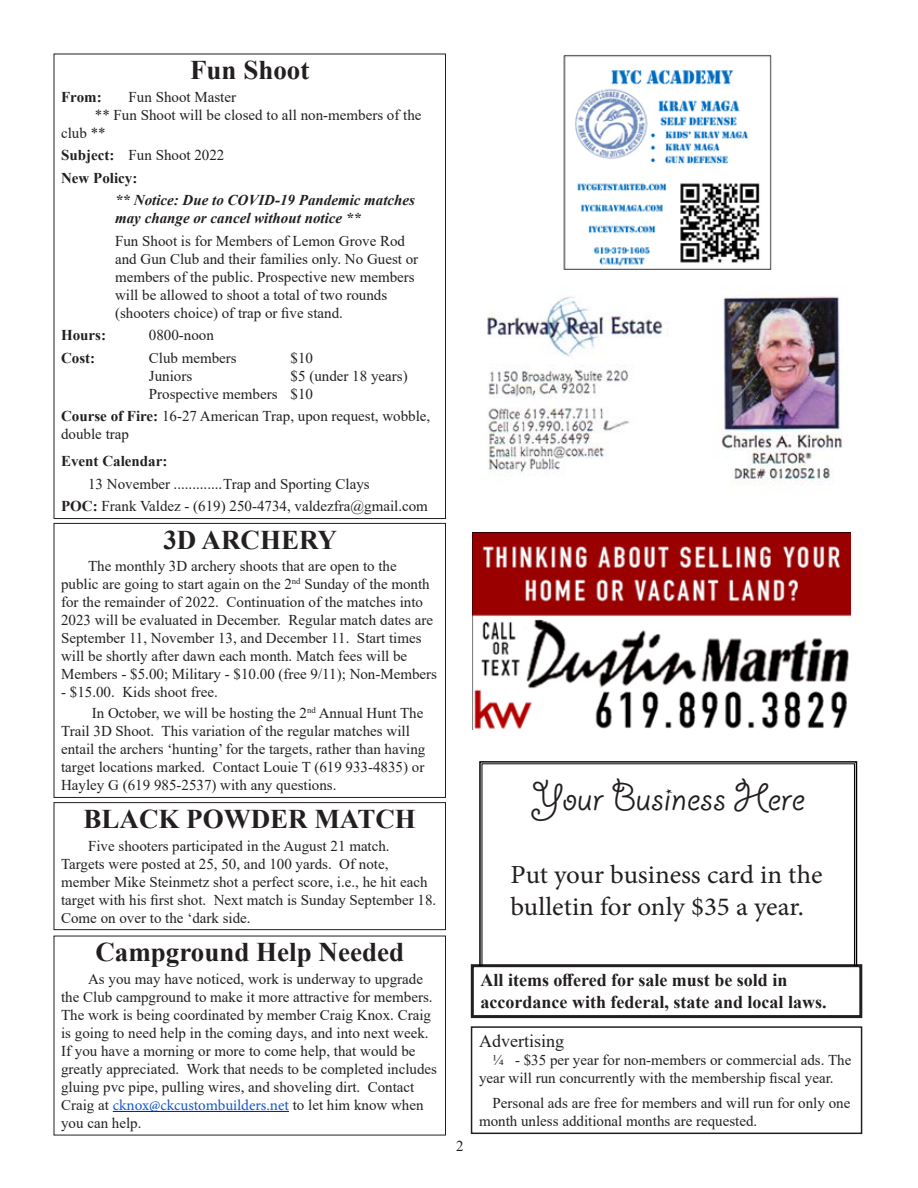
<style>
.page{position:relative;width:918px;height:1188px;background:#fff}
.page>*{position:absolute;margin:0;border:0;box-sizing:border-box;transform-origin:0 0}
.t1{font:43.5px "Giddyup Std";color:#231f20;scale:1.04 1}
.t2{font:700 27px "Times New Roman";color:#231f20}
.t3{font:26.1px/31.3px "Minion Pro";color:#231f20;scale:1.04 1}
.t4{font:700 18px/21.6px "Times New Roman";color:#231f20}
.t5{font:18px "Times New Roman";color:#231f20}
.t6{font:15px/18px "Times New Roman";color:#231f20}
.t7{font:italic 700 15px/18px "Times New Roman";color:#231f20}
.t8{font:700 15px/22.5px "Times New Roman";color:#231f20}
.t9{font:15px "Minion Pro";letter-spacing:-.005em;color:#15c}
.s1{font-weight:400}
.s2{font-weight:700}
.s3{font-family:"Times New Roman";color:#231f20}
</style>
<div class="page">
<div style="left:471px;top:964px;width:391px;height:54px;border:3px solid #231f20"></div>
<div style="left:471px;top:1026px;width:391px;height:108px;border:2px solid #231f20"></div>
<img style="left:487px;top:296px;width:355px;height:189px">
<img style="left:472px;top:533px;width:378px;height:196px">
<svg style="left:479px;top:761px;width:378px;height:204px;background:#4f4f4f"></svg>
<svg style="left:482px;top:764px;width:373px;height:201px"></svg>
<img style="left:563px;top:54px;width:209px;height:216px">
<div style="left:54px;top:523px;width:392px;height:275px;border:1px solid #231f20"></div>
<div style="left:54px;top:802px;width:392px;height:128px;border:1px solid #231f20"></div>
<hr style="left:113px;top:1111px;width:176px;height:1px;background:#00f">
<h2 class="t2" style="left:190px;top:51px;width:121px">Fun Shoot</h2>
<p class="t8" style="left:61px;top:85px;width:42px">From:</p>
<p class="t6" style="left:129px;top:87px;width:109px">Fun Shoot Master</p>
<p class="t6" style="left:95px;top:105px;width:328px">** Fun Shoot will be closed to all non-members of the</p>
<p class="t6" style="left:61px;top:123px;width:46px">club **</p>
<p class="t8" style="left:61px;top:144px;width:165px">Subject: <span class="s1">Fun Shoot 2022<br></span>New Policy:</p>
<p class="t7" style="left:115px;top:191px;width:301px">** Notice: Due to COVID-19 Pandemic matches may change or cancel without notice **</p>
<p class="t6" style="left:115px;top:231px;width:305px">Fun Shoot is for Members of Lemon Grove Rod and Gun Club and their families only. No Guest or members of the public. Prospective new members will be allowed to shoot a total of two rounds (shooters choice) of trap or five stand.</p>
<p class="t8" style="left:61px;top:324px;width:46px">Hours:</p>
<p class="t6" style="left:149px;top:326px;width:66px">0800-noon</p>
<p class="t8" style="left:61px;top:346px;width:36px">Cost:</p>
<p class="t6" style="left:149px;top:348px;width:89px">Club members</p>
<p class="t6" style="left:291px;top:348px;width:24px">$10</p>
<p class="t6" style="left:149px;top:366px;width:45px">Juniors</p>
<p class="t6" style="left:149px;top:366px;width:260px;text-indent:142px">$5 (under 18 years)<br>Prospective members $10</p>
<p class="t6" style="left:61px;top:407px;width:371px"><span class="s2">Course of Fire:</span> 16-27 American Trap, upon request, wobble, double trap</p>
<p class="t8" style="left:61px;top:450px;width:108px">Event Calendar:</p>
<p class="t6" style="left:61px;top:472px;width:368px;line-height:22.5px;text-indent:27px">13 November .............Trap and Sporting Clays<br><span class="s2">POC:</span> Frank Valdez - (619) 250-4734, valdezfra@gmail.com</p>
<h2 class="t2" style="left:163px;top:520px;width:175px">3D ARCHERY</h2>
<p class="t6" style="left:61px;top:557px;width:378px;text-indent:27px">The monthly 3D archery shoots that are open to the public are going to start again on the 2<sup>nd</sup> Sunday of the month for the remainder of 2022. Continuation of the matches into 2023 will be evaluated in December. Regular match dates are September 11, November 13, and December 11. Start times will be shortly after dawn each month. Match fees will be Members - $5.00; Military - $10.00 (free 9/11); Non-Members</p>
<p class="t6" style="left:92px;top:681px;width:333px;line-height:21px;text-indent:-31px">- $15.00. Kids shoot free.<br>In October, we will be hosting the 2<sup>nd</sup> Annual Hunt The</p>
<p class="t6" style="left:61px;top:722px;width:366px">Trail 3D Shoot. This variation of the regular matches will entail the archers ‘hunting’ for the targets, rather than having target locations marked. Contact Louie T (619 933-4835) or Hayley G (619 985-2537) with any questions.</p>
<h2 class="t2" style="left:83px;top:800px;width:334px">BLACK POWDER MATCH</h2>
<p class="t6" style="left:61px;top:836px;width:377px;text-indent:27px">Five shooters participated in the August 21 match.<br>Targets were posted at 25, 50, and 100 yards. Of note, member Mike Steinmetz shot a perfect score, i.e., he hit each target with his first shot. Next match is Sunday September 18.<br>Come on over to the ‘dark side.</p>
<h2 class="t2" style="left:95px;top:933px;width:310px">Campground Help Needed</h2>
<p class="t6" style="left:61px;top:969px;width:377px;text-indent:27px">As you may have noticed, work is underway to upgrade the Club campground to make it more attractive for members.<br>The work is being coordinated by member Craig Knox. Craig is going to need help in the coming days, and into next week.<br>If you have a morning or more to come help, that would be greatly appreciated. Work that needs to be completed includes gluing pvc pipe, pulling wires, and shoveling dirt. Contact</p>
<p class="t9" style="left:61px;top:1095px;width:364px"><span class="s3">Craig at</span> cknox@ckcustombuilders.net <span class="s3">to let him know when</span></p>
<p class="t6" style="left:61px;top:1113px;width:82px">you can help.</p>
<h1 class="t1" style="left:532px;top:774px;width:264px">Your Business Here</h1>
<h3 class="t3" style="left:511px;top:859px;width:301px">Put your business card in the bulletin for only $35 a year.</h3>
<p class="t6" style="left:456px;top:1137px;width:9px">2</p>
<p class="t4" style="left:481px;top:969px;width:347px">All items offered for sale must be sold in accordance with federal, state and local laws.</p>
<p class="t5" style="left:479px;top:1028px;width:86px">Advertising</p>
<p class="t6" style="left:479px;top:1051px;width:374px;text-indent:14px">¼ - $35 per year for non-members or commercial ads. The year will run concurrently with the membership fiscal year.</p>
<p class="t6" style="left:479px;top:1093px;width:373px;text-indent:14px">Personal ads are free for members and will run for only one month unless additional months are requested.</p>
</div>
